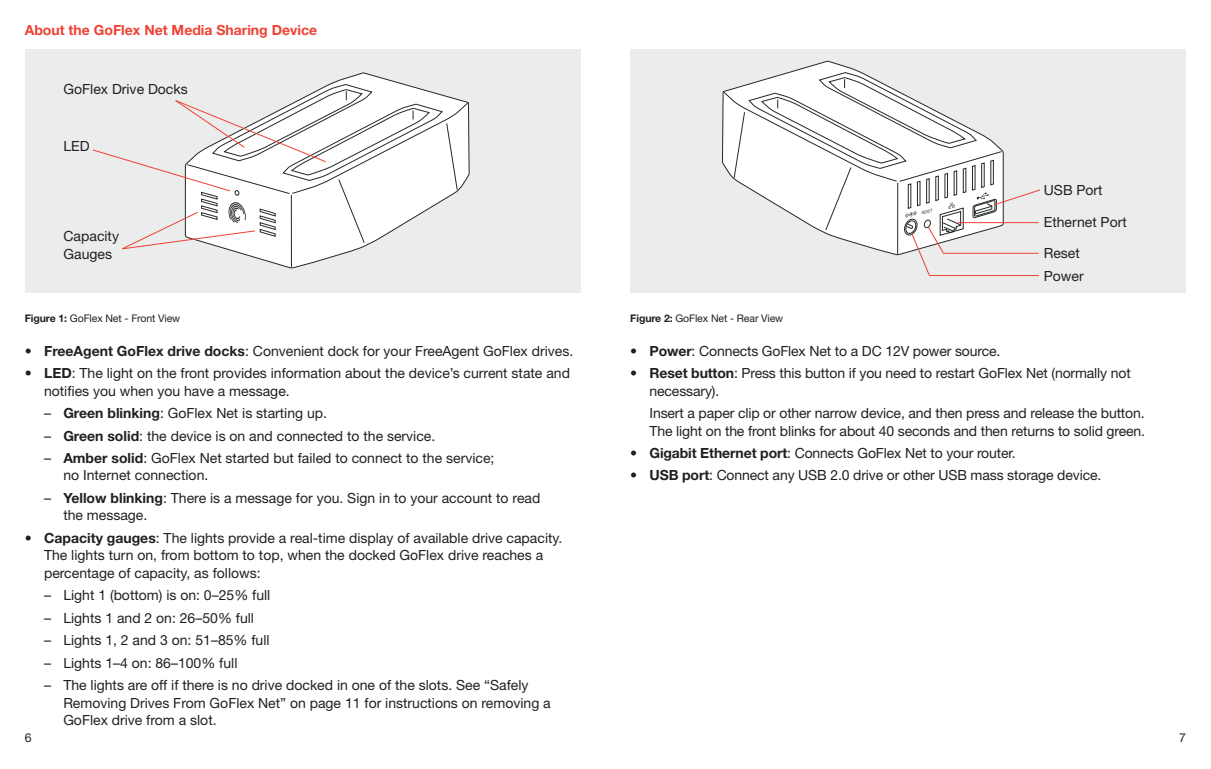
<style>
.page{position:relative;width:1211px;height:769px;background:#fff}
.page>*{position:absolute;margin:0;border:0;box-sizing:border-box;transform-origin:0 0}
.t1{font:14px/17.5px "Helvetica Neue LT Std";color:#231f20}
.t2{font:700 14px "Helvetica Neue LT Std";color:#ef4135}
.t3{font:12.25px "Helvetica Neue LT Std";color:#231f20}
.t4{font:10.5px "Helvetica Neue LT Std";letter-spacing:-.01em;color:#231f20}
.s1{font-weight:700}
</style>
<div class="page">
<div style="left:25px;top:49px;width:555px;height:244px;background:#ebecec"></div>
<svg style="left:228px;top:72px;width:242px;height:197px"></svg>
<hr style="left:291px;top:195px;width:1px;height:72px;background:#232829">
<div style="left:630px;top:49px;width:556px;height:244px;background:#ebecec"></div>
<svg style="left:722px;top:60px;width:139px;height:104px"></svg>
<svg style="left:92px;top:84px;width:376px;height:166px"></svg>
<svg style="left:723px;top:72px;width:318px;height:204px"></svg>
<p class="t2" style="left:25px;top:21px;width:294px">About the GoFlex Net Media Sharing Device</p>
<p class="t1" style="left:64px;top:80px;width:126px">GoFlex Drive Docks</p>
<p class="t1" style="left:64px;top:137px;width:28px">LED</p>
<p class="t1" style="left:64px;top:227px;width:57px">Capacity<br>Gauges</p>
<p class="t4" style="left:25px;top:312px;width:157px"><span class="s1">Figure 1:</span> GoFlex Net - Front View</p>
<p class="t1" style="left:25px;top:342px;width:550px">• <span class="s1">FreeAgent GoFlex drive docks</span>: Convenient dock for your FreeAgent GoFlex drives.</p>
<p class="t1" style="left:44px;top:364px;width:527px;text-indent:-19px">• <span class="s1">LED</span>: The light on the front provides information about the device’s current state and notifies you when you have a message.</p>
<p class="t1" style="left:44px;top:404px;width:284px">– <span class="s1">Green blinking</span>: GoFlex Net is starting up.</p>
<p class="t1" style="left:44px;top:427px;width:393px">– <span class="s1">Green solid</span>: the device is on and connected to the service.</p>
<p class="t1" style="left:63px;top:449px;width:432px;text-indent:-19px">– <span class="s1">Amber solid</span>: GoFlex Net started but failed to connect to the service; no Internet connection.</p>
<p class="t1" style="left:63px;top:489px;width:478px;text-indent:-19px">– <span class="s1">Yellow blinking</span>: There is a message for you. Sign in to your account to read the message.</p>
<p class="t1" style="left:44px;top:529px;width:520px;text-indent:-19px">• <span class="s1">Capacity gauges</span>: The lights provide a real-time display of available drive capacity.<br>The lights turn on, from bottom to top, when the docked GoFlex drive reaches a percentage of capacity, as follows:</p>
<p class="t1" style="left:44px;top:586px;width:228px">– Light 1 (bottom) is on: 0–25% full</p>
<p class="t1" style="left:44px;top:609px;width:211px">– Lights 1 and 2 on: 26–50% full</p>
<p class="t1" style="left:44px;top:631px;width:227px">– Lights 1, 2 and 3 on: 51–85% full</p>
<p class="t1" style="left:44px;top:654px;width:195px">– Lights 1–4 on: 86–100% full</p>
<p class="t1" style="left:63px;top:676px;width:489px;text-indent:-19px">– The lights are off if there is no drive docked in one of the slots. See “Safely<br>Removing Drives From GoFlex Net” on page 11 for instructions on removing a<br>GoFlex drive from a slot.</p>
<p class="t1" style="left:1043px;top:181px;width:60px">USB Port</p>
<p class="t1" style="left:1043px;top:213px;width:84px">Ethernet Port</p>
<p class="t1" style="left:1043px;top:244px;width:38px">Reset</p>
<p class="t1" style="left:1043px;top:267px;width:41px">Power</p>
<p class="t4" style="left:630px;top:312px;width:154px"><span class="s1">Figure 2:</span> GoFlex Net - Rear View</p>
<p class="t1" style="left:630px;top:342px;width:371px">• <span class="s1">Power</span>: Connects GoFlex Net to a DC 12V power source.</p>
<p class="t1" style="left:649px;top:364px;width:482px;text-indent:-19px">• <span class="s1">Reset button</span>: Press this button if you need to restart GoFlex Net (normally not necessary).</p>
<p class="t1" style="left:649px;top:404px;width:497px">Insert a paper clip or other narrow device, and then press and release the button.<br>The light on the front blinks for about 40 seconds and then returns to solid green.</p>
<p class="t1" style="left:630px;top:444px;width:387px">• <span class="s1">Gigabit Ethernet port</span>: Connects GoFlex Net to your router.</p>
<p class="t1" style="left:630px;top:467px;width:472px">• <span class="s1">USB port</span>: Connect any USB 2.0 drive or other USB mass storage device.</p>
<p class="t3" style="left:25px;top:730px;width:8px">6</p>
<p class="t3" style="left:1178px;top:730px;width:8px">7</p>
</div>
